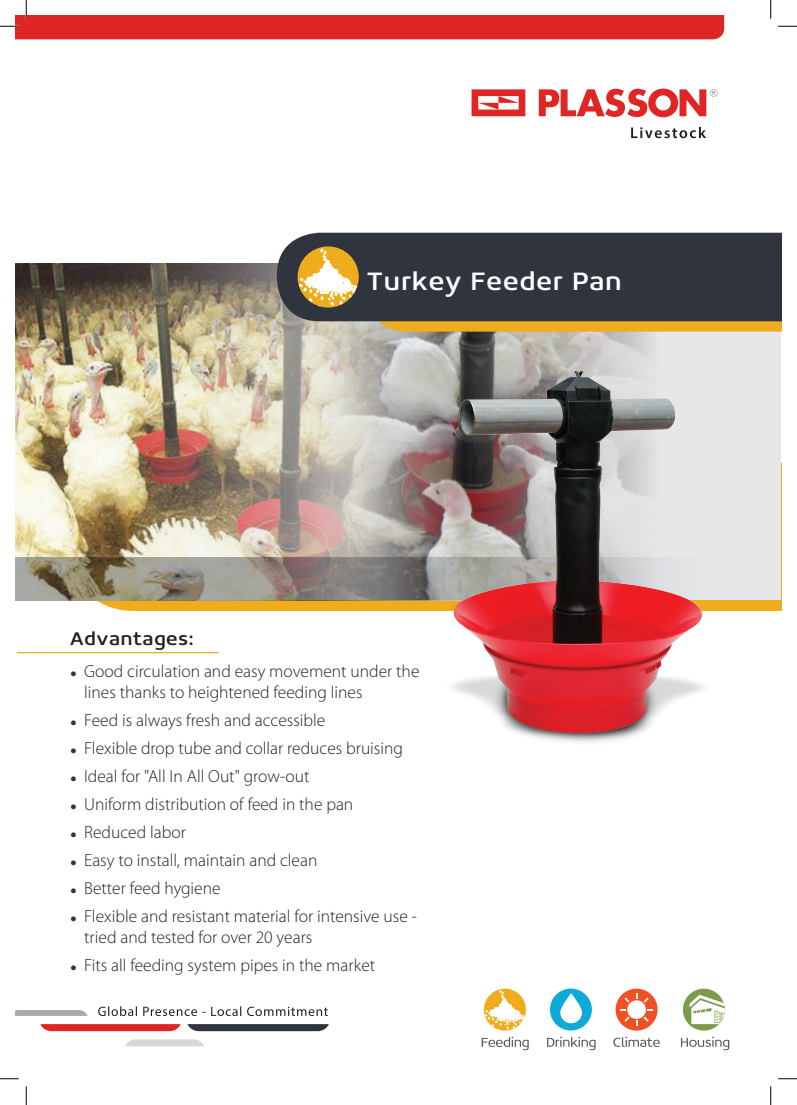
<style>
.page{position:relative;width:797px;height:1105px;background:#fff}
.page>*{position:absolute;margin:0;border:0;box-sizing:border-box;transform-origin:0 0}
.t1{font:27.5px "Concord W00";letter-spacing:.05em;color:#fff}
.Head_Line{font:20px "Concord W00";letter-spacing:.05em;color:#231f20}
.bullet_light{font:300 17.5px/21px "Myriad Pro";color:#231f20}
.s1{font-family:"Arial";font-weight:400;font-size:11.25px;color:#30343e}
</style>
<div class="page">
<div style="left:98px;top:601px;width:683px;height:10px;background:#efac1c"></div>
<div style="left:137px;top:264px;width:644px;height:336px;background:#e6e7e9"></div>
<img style="left:386px;top:332px;width:265px;height:225px">
<img style="left:16px;top:264px;width:370px;height:293px">
<svg style="left:365px;top:321px;width:416px;height:11px;background:#e5aa2a"></svg>
<div style="left:277px;top:233px;width:504px;height:88px;background:#30343e"></div>
<svg style="left:297px;top:246px;width:62px;height:62px"></svg>
<svg style="left:299px;top:249px;width:58px;height:57px;background:#d8b56b"></svg>
<svg style="left:16px;top:557px;width:765px;height:44px;background:#958f83"></svg>
<hr style="left:17px;top:652px;width:201px;height:1px;background:#efac1c">
<img style="left:393px;top:371px;width:360px;height:371px">
<svg style="left:471px;top:89px;width:54px;height:27px"></svg>
<svg style="left:539px;top:89px;width:179px;height:28px"></svg>
<svg style="left:631px;top:127px;width:75px;height:11px"></svg>
<svg style="left:98px;top:1006px;width:230px;height:10px"></svg>
<svg style="left:40px;top:1024px;width:140px;height:7px"></svg>
<svg style="left:187px;top:1024px;width:142px;height:7px"></svg>
<svg style="left:125px;top:1039px;width:79px;height:7px"></svg>
<svg style="left:16px;top:1010px;width:72px;height:6px"></svg>
<div style="left:550px;top:988px;width:42px;height:42px;background:#0faad9;border-radius:50%"></div>
<div style="left:615px;top:989px;width:42px;height:41px;background:#f05024;border-radius:50%"></div>
<div style="left:627px;top:1000px;width:19px;height:19px;background:#fff;border-radius:50%"></div>
<svg style="left:643px;top:997px;width:5px;height:6px"></svg>
<svg style="left:624px;top:1016px;width:5px;height:6px"></svg>
<svg style="left:643px;top:1016px;width:5px;height:6px"></svg>
<svg style="left:624px;top:997px;width:5px;height:6px"></svg>
<svg style="left:613px;top:1037px;width:46px;height:10px"></svg>
<div style="left:683px;top:989px;width:41px;height:41px;background:#7b9d4a;border-radius:50%"></div>
<svg style="left:681px;top:1037px;width:48px;height:13px"></svg>
<svg style="left:689px;top:995px;width:35px;height:29px"></svg>
<svg style="left:560px;top:993px;width:22px;height:30px"></svg>
<svg style="left:547px;top:1037px;width:48px;height:13px"></svg>
<svg style="left:481px;top:1037px;width:47px;height:13px"></svg>
<svg style="left:484px;top:989px;width:42px;height:41px"></svg>
<svg style="left:485px;top:990px;width:39px;height:40px"></svg>
<svg style="left:778px;top:25px;width:19px;height:2px"></svg>
<svg style="left:0;top:1078px;width:19px;height:1px"></svg>
<svg style="left:778px;top:1078px;width:19px;height:1px"></svg>
<svg style="left:0;top:0;width:724px;height:39px"></svg>
<svg style="left:25px;top:1086px;width:2px;height:19px"></svg>
<svg style="left:770px;top:0;width:1px;height:19px"></svg>
<svg style="left:770px;top:1086px;width:1px;height:19px"></svg>
<p class="t1" style="left:367px;top:264px;width:256px">Turkey Feeder Pan</p>
<p class="Head_Line" style="left:70px;top:626px;width:125px">Advantages:</p>
<p class="bullet_light" style="left:84px;top:660px;width:337px;text-indent:-14px"><span class="s1">●</span> Good circulation and easy movement under the lines thanks to heightened feeding lines</p>
<p class="bullet_light" style="left:70px;top:709px;width:257px"><span class="s1">●</span> Feed is always fresh and accessible</p>
<p class="bullet_light" style="left:70px;top:737px;width:334px"><span class="s1">●</span> Flexible drop tube and collar reduces bruising</p>
<p class="bullet_light" style="left:70px;top:765px;width:241px"><span class="s1">●</span> Ideal for "All In All Out" grow-out</p>
<p class="bullet_light" style="left:70px;top:793px;width:285px"><span class="s1">●</span> Uniform distribution of feed in the pan</p>
<p class="bullet_light" style="left:70px;top:821px;width:117px"><span class="s1">●</span> Reduced labor</p>
<p class="bullet_light" style="left:70px;top:850px;width:249px"><span class="s1">●</span> Easy to install, maintain and clean</p>
<p class="bullet_light" style="left:70px;top:878px;width:152px"><span class="s1">●</span> Better feed hygiene</p>
<p class="bullet_light" style="left:84px;top:906px;width:334px;text-indent:-14px"><span class="s1">●</span> Flexible and resistant material for intensive use - tried and tested for over 20 years</p>
<p class="bullet_light" style="left:70px;top:955px;width:307px"><span class="s1">●</span> Fits all feeding system pipes in the market</p>
</div>
